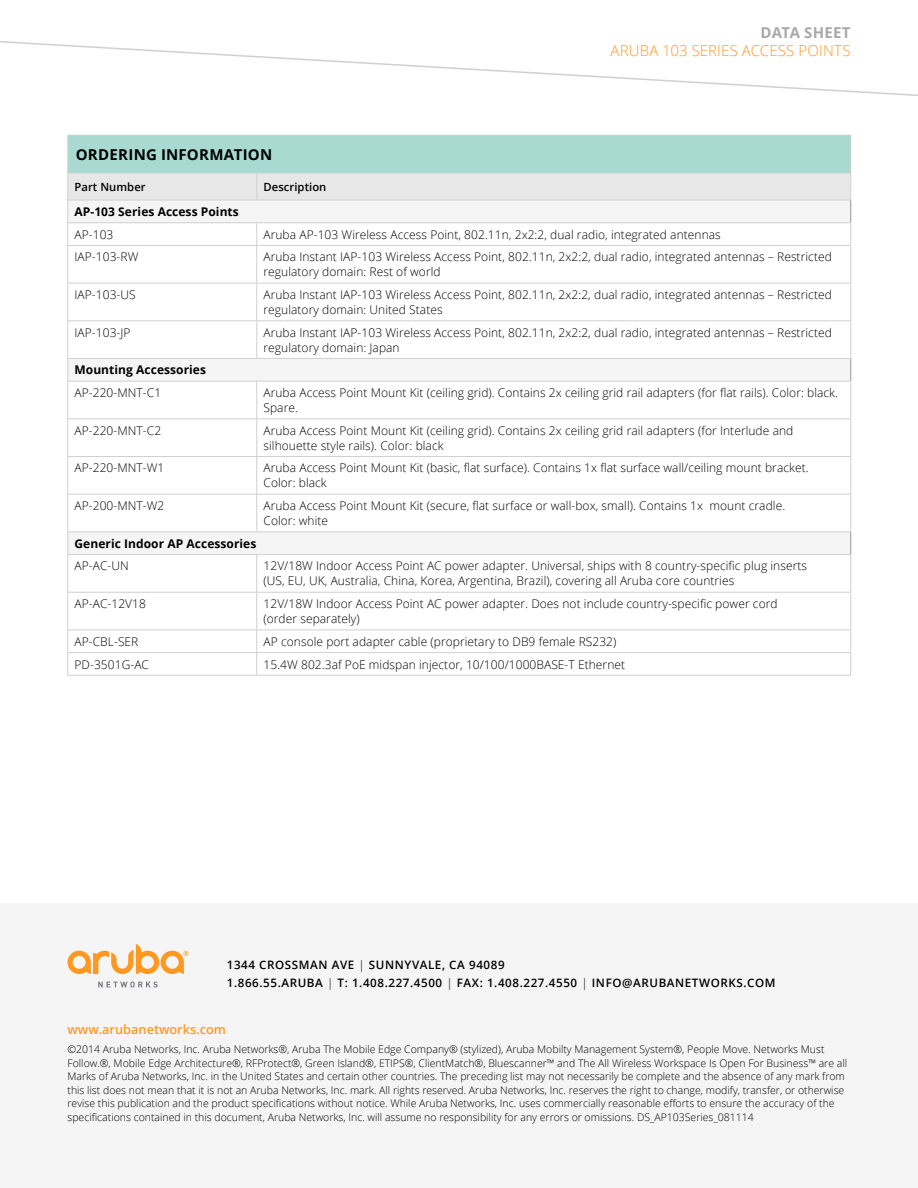
<style>
.page{position:relative;width:918px;height:1188px;background:#fff}
.page>*{position:absolute;margin:0;border:0;box-sizing:border-box;transform-origin:0 0}
.t1{font:300 15px "Open Sans";letter-spacing:.01em;color:#ff9821}
.t2{font:700 15px "Open Sans";letter-spacing:.015em;color:#000}
.t3{font:700 15px "Open Sans";letter-spacing:.01em;color:#aaa8a9}
.t4{font:600 12.75px "Open Sans";color:#ff9821}
.t5{font:300 12px/15px "Open Sans";letter-spacing:.005em;color:#000}
.t6{font:700 12px "Open Sans";letter-spacing:.005em;color:#000}
.t7{font:600 11.7px/18px "Open Sans";letter-spacing:.05em;color:#000}
.t8{font:600 11.25px "Open Sans";letter-spacing:.005em;color:#000}
.t9{font:300 10.5px/13.5px "Open Sans";color:#000}
.s1{font-weight:300}
</style>
<div class="page">
<svg style="left:0;top:41px;width:918px;height:55px"></svg>
<div style="left:0;top:903px;width:918px;height:285px;background:#f5f5f6"></div>
<svg style="left:98px;top:982px;width:60px;height:5px"></svg>
<svg style="left:67px;top:944px;width:121px;height:30px"></svg>
<div style="left:68px;top:135px;width:783px;height:38px;background:#a8dad2"></div>
<svg style="left:68px;top:246px;width:782px;height:308px"></svg>
<hr style="left:68px;top:135px;width:189px;height:1px;background:#ced0d1">
<hr style="left:67px;top:136px;width:1px;height:37px;background:#ced0d1">
<hr style="left:257px;top:135px;width:594px;height:1px;background:#ced0d1">
<hr style="left:850px;top:136px;width:1px;height:37px;background:#ced0d1">
<hr style="left:68px;top:245px;width:189px;height:1px;background:#ced0d1">
<hr style="left:67px;top:246px;width:1px;height:37px;background:#ced0d1">
<hr style="left:257px;top:245px;width:594px;height:1px;background:#ced0d1">
<hr style="left:257px;top:246px;width:1px;height:37px;background:#ced0d1">
<hr style="left:850px;top:246px;width:1px;height:37px;background:#ced0d1">
<hr style="left:68px;top:283px;width:189px;height:1px;background:#ced0d1">
<hr style="left:67px;top:283px;width:1px;height:38px;background:#ced0d1">
<hr style="left:257px;top:283px;width:594px;height:1px;background:#ced0d1">
<hr style="left:257px;top:283px;width:1px;height:38px;background:#ced0d1">
<hr style="left:850px;top:283px;width:1px;height:38px;background:#ced0d1">
<hr style="left:68px;top:321px;width:189px;height:1px;background:#ced0d1">
<hr style="left:67px;top:321px;width:1px;height:37px;background:#ced0d1">
<hr style="left:257px;top:321px;width:594px;height:1px;background:#ced0d1">
<hr style="left:257px;top:321px;width:1px;height:37px;background:#ced0d1">
<hr style="left:850px;top:321px;width:1px;height:37px;background:#ced0d1">
<hr style="left:67px;top:381px;width:1px;height:38px;background:#ced0d1">
<hr style="left:257px;top:381px;width:1px;height:38px;background:#ced0d1">
<hr style="left:850px;top:381px;width:1px;height:38px;background:#ced0d1">
<hr style="left:67px;top:419px;width:1px;height:37px;background:#ced0d1">
<hr style="left:257px;top:419px;width:1px;height:37px;background:#ced0d1">
<hr style="left:850px;top:419px;width:1px;height:37px;background:#ced0d1">
<hr style="left:67px;top:457px;width:1px;height:37px;background:#ced0d1">
<hr style="left:257px;top:457px;width:1px;height:37px;background:#ced0d1">
<hr style="left:850px;top:457px;width:1px;height:37px;background:#ced0d1">
<hr style="left:67px;top:494px;width:1px;height:38px;background:#ced0d1">
<hr style="left:257px;top:494px;width:1px;height:38px;background:#ced0d1">
<hr style="left:850px;top:494px;width:1px;height:38px;background:#ced0d1">
<hr style="left:68px;top:554px;width:189px;height:1px;background:#ced0d1">
<hr style="left:67px;top:555px;width:1px;height:37px;background:#ced0d1">
<hr style="left:257px;top:554px;width:594px;height:1px;background:#ced0d1">
<hr style="left:257px;top:555px;width:1px;height:37px;background:#ced0d1">
<hr style="left:850px;top:555px;width:1px;height:37px;background:#ced0d1">
<hr style="left:68px;top:592px;width:189px;height:1px;background:#ced0d1">
<hr style="left:67px;top:593px;width:1px;height:37px;background:#ced0d1">
<hr style="left:257px;top:592px;width:594px;height:1px;background:#ced0d1">
<hr style="left:257px;top:593px;width:1px;height:37px;background:#ced0d1">
<hr style="left:850px;top:593px;width:1px;height:37px;background:#ced0d1">
<hr style="left:68px;top:630px;width:189px;height:1px;background:#ced0d1">
<hr style="left:257px;top:630px;width:594px;height:1px;background:#ced0d1">
<svg style="left:67px;top:630px;width:1px;height:45px"></svg>
<svg style="left:257px;top:630px;width:1px;height:45px"></svg>
<svg style="left:850px;top:630px;width:1px;height:45px"></svg>
<hr style="left:68px;top:675px;width:189px;height:1px;background:#ced0d1">
<hr style="left:257px;top:675px;width:594px;height:1px;background:#ced0d1">
<svg style="left:67px;top:359px;width:1px;height:22px"></svg>
<svg style="left:67px;top:532px;width:1px;height:22px"></svg>
<hr style="left:68px;top:358px;width:189px;height:1px;background:#ced0d1">
<hr style="left:257px;top:358px;width:594px;height:1px;background:#ced0d1">
<hr style="left:68px;top:532px;width:189px;height:1px;background:#ced0d1">
<hr style="left:257px;top:532px;width:594px;height:1px;background:#ced0d1">
<hr style="left:68px;top:652px;width:189px;height:1px;background:#ced0d1">
<hr style="left:257px;top:652px;width:594px;height:1px;background:#ced0d1">
<svg style="left:67px;top:173px;width:784px;height:72px"></svg>
<svg style="left:850px;top:359px;width:1px;height:22px"></svg>
<svg style="left:850px;top:532px;width:1px;height:22px"></svg>
<hr style="left:68px;top:222px;width:189px;height:1px;background:#ced0d1">
<hr style="left:257px;top:222px;width:594px;height:1px;background:#ced0d1">
<hr style="left:68px;top:381px;width:189px;height:1px;background:#ced0d1">
<hr style="left:257px;top:381px;width:594px;height:1px;background:#ced0d1">
<hr style="left:68px;top:419px;width:189px;height:1px;background:#ced0d1">
<hr style="left:257px;top:419px;width:594px;height:1px;background:#ced0d1">
<hr style="left:68px;top:456px;width:189px;height:1px;background:#ced0d1">
<hr style="left:257px;top:456px;width:594px;height:1px;background:#ced0d1">
<hr style="left:68px;top:494px;width:189px;height:1px;background:#ced0d1">
<hr style="left:257px;top:494px;width:594px;height:1px;background:#ced0d1">
<p class="t3" style="left:761px;top:22px;width:92px">data sheet</p>
<p class="t1" style="left:610px;top:41px;width:242px">Aruba 103 SERIES ACCESS POINTS</p>
<p class="t2" style="left:76px;top:144px;width:198px">Ordering I nformation</p>
<p class="t8" style="left:75px;top:179px;width:73px">PART NUMBER</p>
<p class="t8" style="left:264px;top:179px;width:64px">DESCRIPTION</p>
<p class="t6" style="left:75px;top:203px;width:166px">AP-103 Series Access Points</p>
<p class="t5" style="left:75px;top:227px;width:40px">AP-103</p>
<p class="t5" style="left:264px;top:227px;width:459px">Aruba AP-103 Wireless Access Point, 802.11n, 2x2:2, dual radio, integrated antennas</p>
<p class="t5" style="left:75px;top:249px;width:65px">IAP-103-RW</p>
<p class="t5" style="left:264px;top:249px;width:570px">Aruba Instant IAP-103 Wireless Access Point, 802.11n, 2x2:2, dual radio, integrated antennas – Restricted regulatory domain: Rest of world</p>
<p class="t5" style="left:75px;top:287px;width:63px">IAP-103-U S</p>
<p class="t5" style="left:264px;top:287px;width:570px">Aruba Instant IAP-103 Wireless Access Point, 802.11n, 2x2:2, dual radio, integrated antennas – Restricted regulatory domain: U nited States</p>
<p class="t5" style="left:75px;top:325px;width:58px">IAP-103-JP</p>
<p class="t5" style="left:264px;top:325px;width:570px">Aruba Instant IAP-103 Wireless Access Point, 802.11n, 2x2:2, dual radio, integrated antennas – Restricted regulatory domain: Japan</p>
<p class="t6" style="left:75px;top:362px;width:133px">M ounting Accessories</p>
<p class="t5" style="left:75px;top:385px;width:88px">AP-220-MNT-C1</p>
<p class="t5" style="left:264px;top:385px;width:576px">Aruba Access Point Mount Kit (ceiling grid). Contains 2x ceiling grid rail adapters (for flat rails). Color: black.<br>Spare.</p>
<p class="t5" style="left:75px;top:423px;width:88px">AP-220-MNT-C2</p>
<p class="t5" style="left:264px;top:423px;width:531px">Aruba Access Point Mount Kit (ceiling grid). Contains 2x ceiling grid rail adapters (for Interlude and silhouette style rails). Color: black</p>
<p class="t5" style="left:75px;top:460px;width:91px">AP-220-MNT-W1</p>
<p class="t5" style="left:264px;top:460px;width:547px">Aruba Access Point Mount Kit (basic, flat surface). Contains 1x flat surface wall/ceiling mount bracket.<br>Color: black</p>
<p class="t5" style="left:75px;top:498px;width:91px">AP-200-MNT-W2</p>
<p class="t5" style="left:264px;top:498px;width:523px">Aruba Access Point Mount Kit (secure, flat surface or wall-box, small). Contains 1x mount cradle.<br>Color: white</p>
<p class="t6" style="left:75px;top:535px;width:183px">Generic I ndoor AP Accessories</p>
<p class="t5" style="left:75px;top:558px;width:56px">AP-AC-U N</p>
<p class="t5" style="left:264px;top:558px;width:545px">12V/18W Indoor Access Point AC power adapter. U niversal, ships with 8 country-specific plug inserts (U S, EU, U K, Australia, China, Korea, Argentina, Brazil), covering all Aruba core countries</p>
<p class="t5" style="left:75px;top:596px;width:73px">AP-AC-12V18</p>
<p class="t5" style="left:264px;top:596px;width:516px">12V/18W Indoor Access Point AC power adapter. Does not include country-specific power cord (order separately)</p>
<p class="t5" style="left:75px;top:634px;width:65px">AP-CB L-SER</p>
<p class="t5" style="left:264px;top:634px;width:354px">AP console port adapter cable (proprietary to DB9 female RS232)</p>
<p class="t5" style="left:75px;top:656px;width:76px">PD-3501G-AC</p>
<p class="t5" style="left:264px;top:656px;width:363px">15.4W 802.3af PoE midspan injector, 10/100/1000BASE-T Ethernet</p>
<p class="t7" style="left:227px;top:956px;width:550px">1344 CROSSMAN AVE <span class="s1">|</span> SUNNYVALE, CA 94089<br>1.866.55.ARU BA <span class="s1">|</span> T: 1.408.227.4500 <span class="s1">|</span> FAX: 1.408.227.4550 <span class="s1">|</span> I NFO@ARUBANETWORKS.COM</p>
<p class="t4" style="left:68px;top:1021px;width:160px">WWW.ARUBANETWORKS.COM</p>
<p class="t9" style="left:68px;top:1042px;width:781px">©2014 Aruba Networks, Inc. Aruba Networks®, Aruba The Mobile Edge Company® (stylized), Aruba Mobilty Management System®, People Move. Networks Must Follow.®, Mobile Edge Architecture®, RFProtect®, Green Island®, ETIPS®, ClientMatch®, Bluescanner™ and The All Wireless Workspace Is Open For Business™ are all Marks of Aruba Networks, Inc. in the U nited States and certain other countries. The preceding list may not necessarily be complete and the absence of any mark from this list does not mean that it is not an Aruba Networks, Inc. mark. All rights reserved. Aruba Networks, Inc. reserves the right to change, modify, transfer, or otherwise revise this publication and the product specifications without notice. While Aruba Networks, Inc. uses commercially reasonable efforts to ensure the accuracy of the specifications contained in this document, Aruba Networks, Inc. will assume no responsibility for any errors or omissions. DS_AP103Series_081114</p>
</div>
